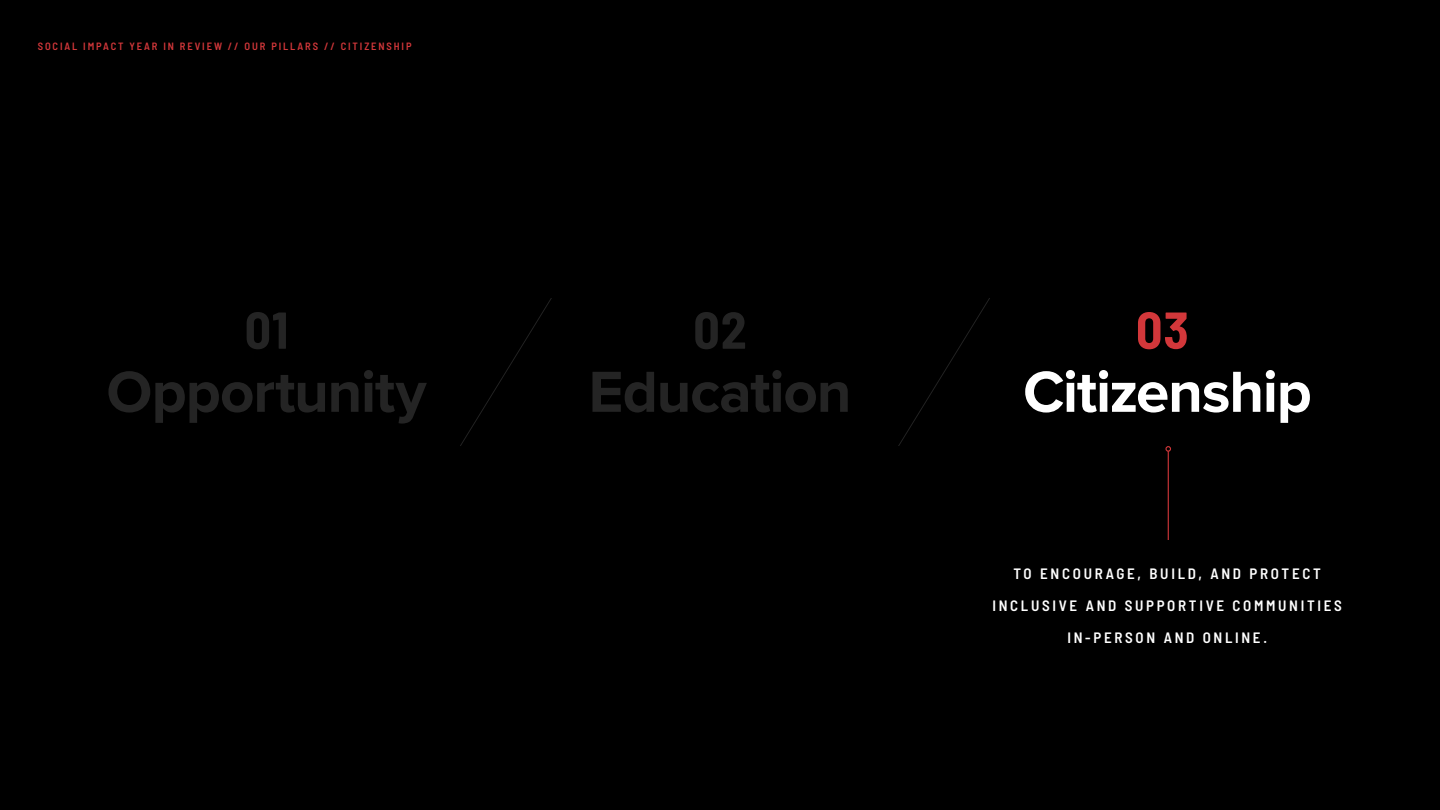
<style>
.page{position:relative;width:1440px;height:810px;background:#000}
.page>*{position:absolute;margin:0;border:0;box-sizing:border-box;transform-origin:0 0}
.t1{font:700 60px "Proxima Nova";letter-spacing:-.02em;color:#242424}
.t2{font:700 60px "Proxima Nova";letter-spacing:-.02em;color:#fff}
.t3{font:700 semi-condensed 51.75px "Barlow";color:#242424}
.t4{font:700 semi-condensed 51.75px "Barlow";color:#d2373a}
.t5{font:600 semi-condensed 15px/32.2px "Barlow";letter-spacing:.18em;color:#fff;text-align:center}
.t6{font:600 semi-condensed 10.5px "Barlow";letter-spacing:.18em;color:#d2373a}
</style>
<div class="page">
<svg style="left:460px;top:298px;width:92px;height:148px"></svg>
<svg style="left:898px;top:298px;width:92px;height:148px"></svg>
<hr style="left:1168px;top:451px;width:1px;height:89px;background:#d2373a">
<svg style="left:1165px;top:446px;width:6px;height:6px"></svg>
<p class="t6" style="left:38px;top:38px;width:375px">SOCIAL IMPACT YEAR IN REVIEW // OUR PILLARS // CITIZENSHIP</p>
<h2 class="t3" style="left:245px;top:293px;width:45px">01</h2>
<h2 class="t3" style="left:693px;top:293px;width:55px">02</h2>
<h2 class="t4" style="left:1136px;top:293px;width:54px">03</h2>
<h1 class="t1" style="left:106px;top:347px;width:322px">Opportunity</h1>
<h1 class="t1" style="left:589px;top:347px;width:264px">Education</h1>
<h1 class="t2" style="left:1023px;top:347px;width:290px">Citizenship</h1>
<p class="t5" style="left:992px;top:556px;width:351px">TO ENCOURAGE, BUILD, AND PROTECT<br>INCLUSIVE AND SUPPORTIVE COMMUNITIES<br>IN-PERSON AND ONLINE.</p>
</div>
